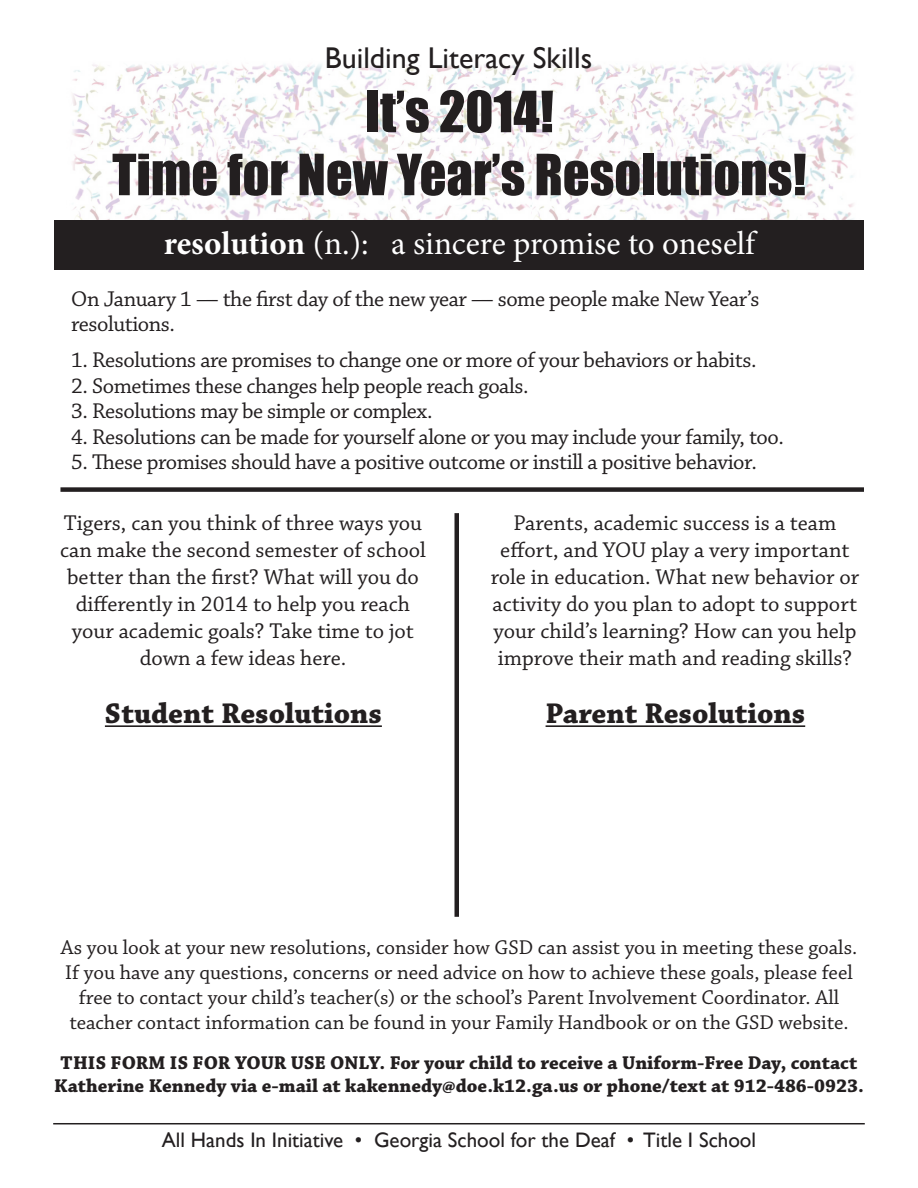
<style>
.page{position:relative;width:918px;height:1188px;background:#fff}
.page>*{position:absolute;margin:0;border:0;box-sizing:border-box;transform-origin:0 0}
.t1{font:52.5px/63px "Impact";color:#231f20;text-align:center}
.t2{font:33px "Minion Pro";letter-spacing:-.005em;color:#fff}
.t3{font:700 30px "Chaparral Pro";color:#231f20}
.t4{font:30px "Gill Sans";color:#231f20}
.t5{font:22.5px/27px "Chaparral Pro";letter-spacing:-.015em;color:#231f20;text-align:center}
.t6{font:21px/25.2px "Chaparral Pro";color:#231f20;text-align:center}
.t7{font:21px "Gill Sans";color:#231f20}
.t8{font:700 19.5px/23.4px "Chaparral Pro";color:#231f20;text-align:center}
.s1{font-weight:700}
</style>
<div class="page">
<img style="left:72px;top:64px;width:460px;height:156px">
<img style="left:532px;top:64px;width:321px;height:156px">
<hr style="left:53px;top:1123px;width:812px;height:1px;background:#231f20">
<div style="left:54px;top:220px;width:810px;height:49px;background:#231f20"></div>
<hr style="left:546px;top:725px;width:259px;height:2px;background:#231f20">
<hr style="left:105px;top:725px;width:277px;height:2px;background:#231f20">
<div style="left:60px;top:487px;width:804px;height:5px;background:#231f20"></div>
<div style="left:454px;top:513px;width:5px;height:404px;background:#231f20"></div>
<h3 class="t4" style="left:325px;top:40px;width:269px">Building Literacy Skills</h3>
<h1 class="t1" style="left:112px;top:79px;width:696px">It’s 2014!<br>Time for New Year’s Resolutions!</h1>
<h2 class="t2" style="left:164px;top:221px;width:593px"><span class="s1">resolution</span> (n.): a sincere promise to oneself</h2>
<p class="t5" style="left:71px;top:287px;width:690px;line-height:25.5px;text-align:left">On January 1 — the first day of the new year — some people make New Year’s resolutions.</p>
<p class="t5" style="left:71px;top:348px;width:687px">1. Resolutions are promises to change one or more of your behaviors or habits.</p>
<p class="t5" style="left:71px;top:373px;width:459px">2. Sometimes these changes help people reach goals.</p>
<p class="t5" style="left:71px;top:399px;width:363px">3. Resolutions may be simple or complex.</p>
<p class="t5" style="left:71px;top:424px;width:714px">4. Resolutions can be made for yourself alone or you may include your family, too.</p>
<p class="t5" style="left:71px;top:450px;width:687px">5. These promises should have a positive outcome or instill a positive behavior.</p>
<p class="t5" style="left:60px;top:510px;width:367px">Tigers, can you think of three ways you can make the second semester of school better than the first? What will you do differently in 2014 to help you reach your academic goals? Take time to jot down a few ideas here.</p>
<h3 class="t3" style="left:105px;top:696px;width:278px">Student Resolutions</h3>
<p class="t5" style="left:491px;top:510px;width:370px">Parents, academic success is a team effort, and YOU play a very important role in education. What new behavior or activity do you plan to adopt to support your child’s learning? How can you help improve their math and reading skills?</p>
<h3 class="t3" style="left:546px;top:696px;width:261px">Parent Resolutions</h3>
<p class="t6" style="left:61px;top:935px;width:798px">As you look at your new resolutions, consider how GSD can assist you in meeting these goals.<br>If you have any questions, concerns or need advice on how to achieve these goals, please feel free to contact your child’s teacher(s) or the school’s Parent Involvement Coordinator. All teacher contact information can be found in your Family Handbook or on the GSD website.</p>
<p class="t8" style="left:54px;top:1052px;width:811px">THIS FORM IS FOR YOUR USE ONLY. For your child to receive a Uniform-Free Day, contact<br>Katherine Kennedy via e-mail at kakennedy@doe.k12.ga.us or phone/text at 912-486-0923.</p>
<p class="t7" style="left:162px;top:1128px;width:596px">All Hands In Initiative • Georgia School for the Deaf • Title I School</p>
</div>
